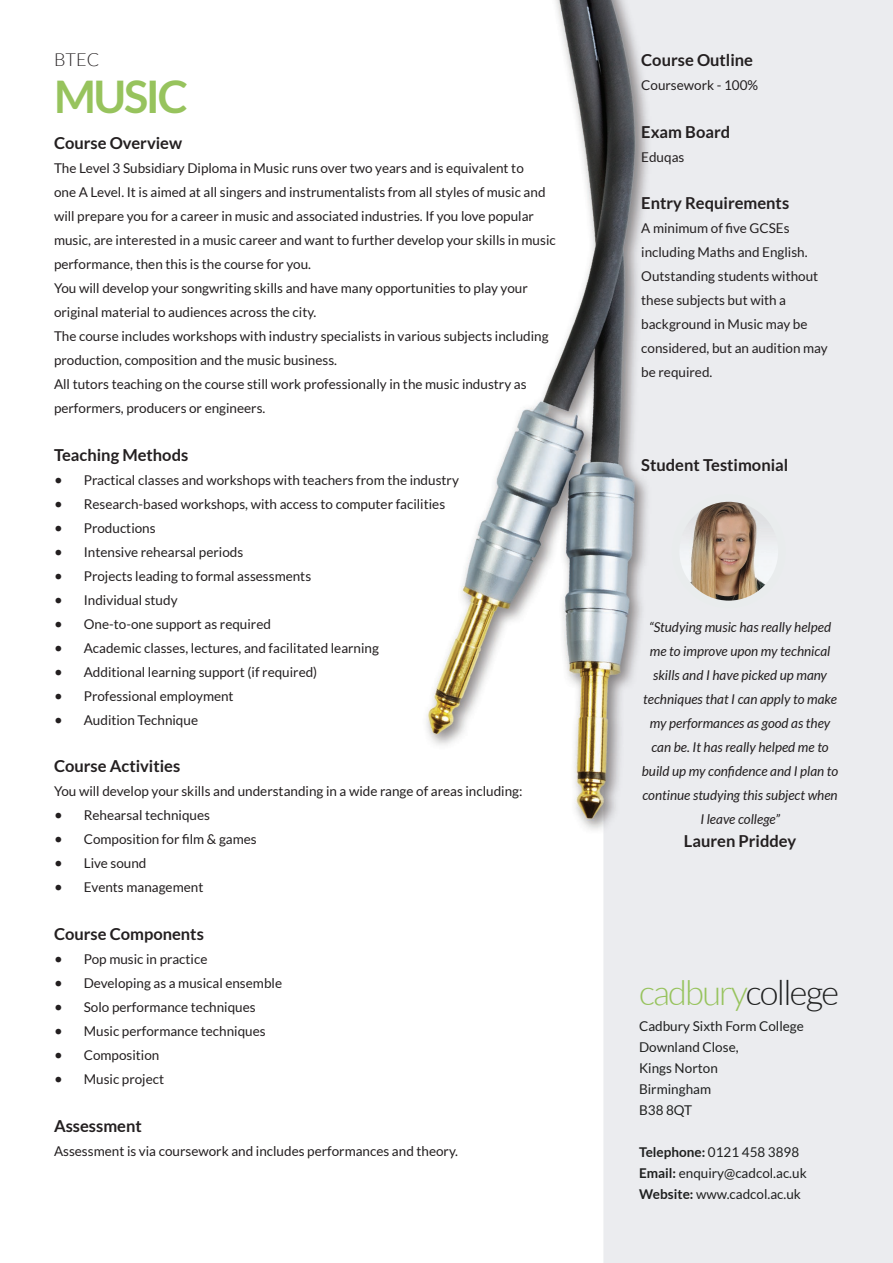
<style>
.page{position:relative;width:893px;height:1263px;background:#fff}
.page>*{position:absolute;margin:0;border:0;box-sizing:border-box;transform-origin:0 0}
.t1{font:700 45px "Lato";letter-spacing:-.05em;color:#97c35d}
.t2{font:300 34.5px "Lato";letter-spacing:-.05em;color:#97c35d}
.t3{font:300 18px "Lato";color:#231f20}
.t4{font:700 16.5px "Lato";color:#231f20}
.Body{font:13.5px/24px "Lato";color:#231f20}
.t5{font:italic 13.5px/24px "Lato";color:#231f20;text-align:center}
.t6{font:13.5px "Lato";color:#1f2020}
.s1{font-size:15px}
.s2{color:#1f2020}
.s3{font-weight:700}
</style>
<div class="page">
<img style="left:426px;top:0;width:467px;height:1263px">
<img style="left:676px;top:498px;width:105px;height:105px">
<div style="left:672px;top:494px;width:114px;height:114px;border:8px solid #e9eced;border-radius:50%"></div>
<p class="t3" style="left:54px;top:49px;width:47px">BTEC</p>
<p class="t4" style="left:641px;top:51px;width:113px">Course Outline</p>
<p class="Body" style="left:641px;top:73px;width:118px">Coursework - 100%</p>
<p class="t4" style="left:641px;top:123px;width:90px">Exam Board</p>
<p class="Body" style="left:641px;top:145px;width:45px">Eduqas</p>
<p class="t4" style="left:641px;top:193px;width:149px">Entry Requirements</p>
<p class="Body" style="left:641px;top:216px;width:168px">A minimum of five GCSEs including Maths and English.</p>
<p class="Body" style="left:641px;top:264px;width:188px">Outstanding students without these subjects but with a background in Music may be considered, but an audition may be required.</p>
<p class="t1" style="left:54px;top:71px;width:136px">MUSIC</p>
<p class="t4" style="left:54px;top:134px;width:130px">Course Overview</p>
<p class="Body" style="left:54px;top:156px;width:503px">The Level 3 Subsidiary Diploma in Music runs over two years and is equivalent to<br>one A Level. It is aimed at all singers and instrumentalists from all styles of music and will prepare you for a career in music and associated industries. If you love popular music, are interested in a music career and want to further develop your skills in music performance, then this is the course for you.</p>
<p class="Body" style="left:54px;top:276px;width:475px">You will develop your songwriting skills and have many opportunities to play your original material to audiences across the city.</p>
<p class="Body" style="left:54px;top:324px;width:496px">The course includes workshops with industry specialists in various subjects including production, composition and the music business.</p>
<p class="Body" style="left:54px;top:372px;width:474px">All tutors teaching on the course still work professionally in the music industry as performers, producers or engineers.</p>
<p class="t4" style="left:54px;top:446px;width:136px">Teaching Methods</p>
<p class="Body" style="left:54px;top:468px;width:406px"><span class="s1">•</span> Practical classes and workshops with teachers from the industry</p>
<p class="Body" style="left:54px;top:492px;width:393px"><span class="s1">•</span> Research-based workshops, with access to computer facilities</p>
<p class="Body" style="left:54px;top:516px;width:103px"><span class="s1">•</span> Productions</p>
<p class="Body" style="left:54px;top:540px;width:191px"><span class="s1">•</span> Intensive rehearsal periods</p>
<p class="Body" style="left:54px;top:564px;width:259px"><span class="s1">•</span> Projects leading to formal assessments</p>
<p class="Body" style="left:54px;top:588px;width:125px"><span class="s1">•</span> Individual study</p>
<p class="Body" style="left:54px;top:612px;width:218px"><span class="s1">•</span> One-to-one support as required</p>
<p class="Body" style="left:54px;top:636px;width:326px"><span class="s1">•</span> Academic classes, lectures, and facilitated learning</p>
<p class="Body" style="left:54px;top:660px;width:265px"><span class="s1">•</span> Additional learning support (if required)</p>
<p class="Body" style="left:54px;top:684px;width:181px"><span class="s1">•</span> Professional employment</p>
<p class="Body" style="left:54px;top:708px;width:146px"><span class="s1">•</span> Audition Technique</p>
<p class="t4" style="left:54px;top:756px;width:128px">Course Activities</p>
<p class="Body" style="left:54px;top:779px;width:470px">You will develop your skills and understanding in a wide range of areas including:</p>
<p class="Body" style="left:54px;top:803px;width:158px"><span class="s1">•</span> Rehearsal techniques</p>
<p class="Body" style="left:54px;top:827px;width:204px"><span class="s1">•</span> Composition for film &amp; games</p>
<p class="Body" style="left:54px;top:851px;width:94px"><span class="s1">•</span> Live sound</p>
<p class="Body" style="left:54px;top:875px;width:151px"><span class="s1">•</span> Events management</p>
<p class="t4" style="left:54px;top:924px;width:151px">Course Components</p>
<p class="Body" style="left:54px;top:947px;width:155px"><span class="s1">•</span> Pop music in practice</p>
<p class="Body" style="left:54px;top:971px;width:230px"><span class="s1">•</span> Developing as a musical ensemble</p>
<p class="Body" style="left:54px;top:995px;width:203px"><span class="s1">•</span> Solo performance techniques</p>
<p class="Body" style="left:54px;top:1019px;width:213px"><span class="s1">•</span> Music performance techniques</p>
<p class="Body" style="left:54px;top:1043px;width:107px"><span class="s1">•</span> Composition</p>
<p class="Body" style="left:54px;top:1067px;width:112px"><span class="s1">•</span> Music project</p>
<p class="t4" style="left:54px;top:1116px;width:89px">Assessment</p>
<p class="Body" style="left:54px;top:1139px;width:405px">Assessment is via coursework and includes performances and theory.</p>
<p class="t4" style="left:641px;top:456px;width:149px">Student Testimonial</p>
<p class="t5" style="left:642px;top:615px;width:198px">“Studying music has really helped me to improve upon my technical skills and I have picked up many techniques that I can apply to make my performances as good as they can be. It has really helped me to build up my confidence and I plan to</p>
<p class="t5" style="left:642px;top:783px;width:197px">continue studying this subject when<br>I leave college”</p>
<p class="t4" style="left:684px;top:831px;width:114px">Lauren Priddey</p>
<p class="t2" style="left:639px;top:974px;width:201px">cadbury<span class="s2">college</span></p>
<p class="t6" style="left:639px;top:1018px;width:166px">Cadbury Sixth Form College</p>
<p class="t6" style="left:639px;top:1039px;width:101px">Downland Close,</p>
<p class="t6" style="left:639px;top:1060px;width:80px">Kings Norton</p>
<p class="t6" style="left:639px;top:1081px;width:74px">Birmingham</p>
<p class="t6" style="left:639px;top:1102px;width:54px">B38 8QT</p>
<p class="t6" style="left:639px;top:1144px;width:162px"><span class="s3">Telephone:</span> 0121 458 3898</p>
<p class="t6" style="left:639px;top:1165px;width:169px"><span class="s3">Email:</span> enquiry@cadcol.ac.uk</p>
<p class="t6" style="left:639px;top:1186px;width:163px"><span class="s3">Website:</span> www.cadcol.ac.uk</p>
</div>
